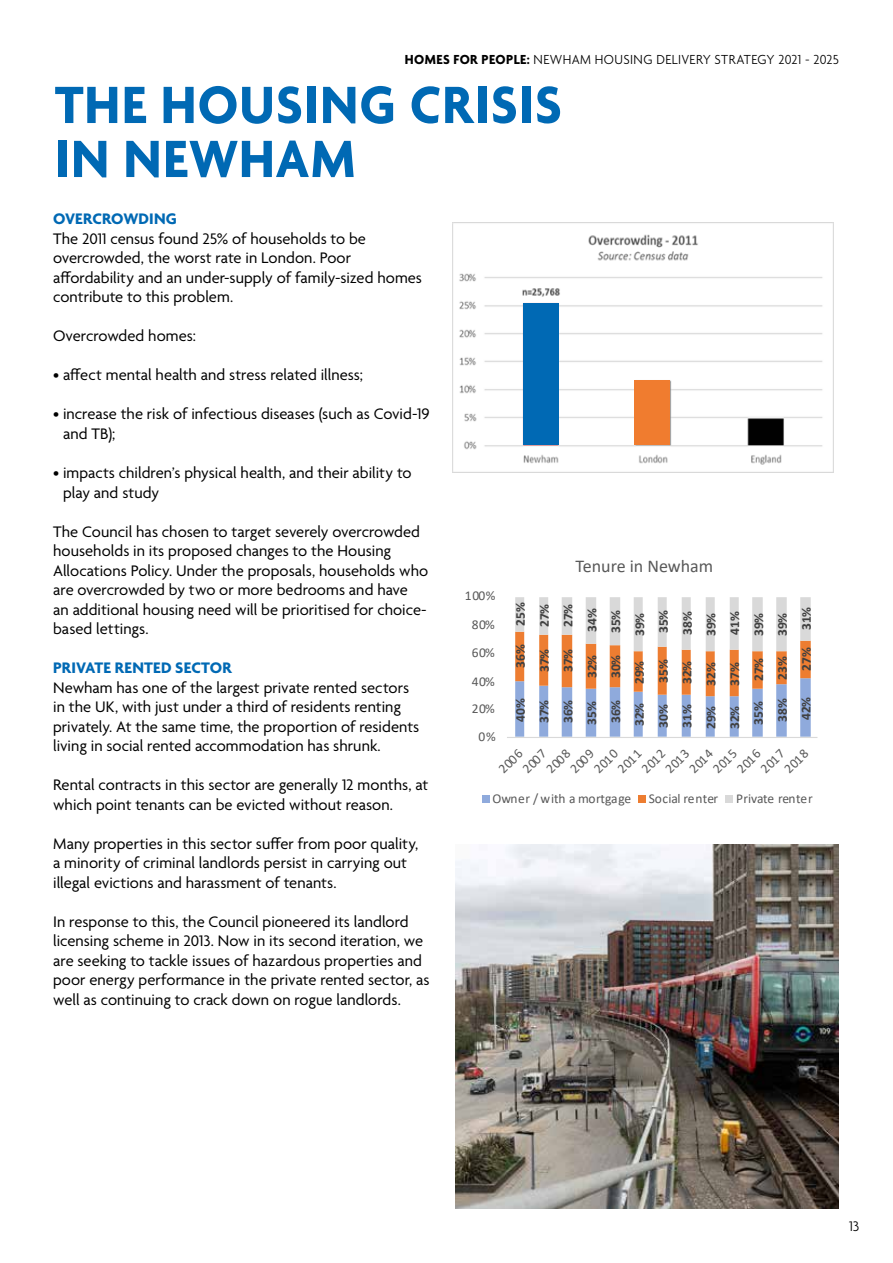
<style>
.page{position:relative;width:893px;height:1263px;background:#fff}
.page>*{position:absolute;margin:0;border:0;box-sizing:border-box;transform-origin:0 0}
.t1{font:700 56.7px/54px "Agenda";letter-spacing:.02em;color:#0069b4;scale:.95 1}
.t2{font:18px "Calibri";color:#595959}
.t3{font:16.5px/19.5px "Agenda";color:#000}
.t4{font:700 16.5px "Agenda";letter-spacing:.005em;color:#0069b4}
.t5{font:300 15px "Agenda";color:#000}
.t6{font:300 14.1px "Agenda";letter-spacing:.025em;color:#000;scale:.95 1}
.t7{font:700 13.5px "Calibri";color:#404040}
.t8{font:13.5px "Calibri";color:#595959}
.s1{font-weight:700}
</style>
<div class="page">
<img style="left:452px;top:223px;width:381px;height:249px">
<svg style="left:515px;top:597px;width:296px;height:140px"></svg>
<hr style="left:507px;top:737px;width:310px;height:1px;background:#d9d9d9">
<div style="left:482px;top:795px;width:8px;height:8px;background:#8faadc"></div>
<div style="left:638px;top:795px;width:8px;height:8px;background:#ed7d31"></div>
<div style="left:725px;top:795px;width:8px;height:8px;background:#d9d9d9"></div>
<img style="left:455px;top:844px;width:384px;height:365px">
<div style="left:523px;top:303px;width:35px;height:141px;background:#0069b4"></div>
<div style="left:634px;top:380px;width:36px;height:64px;background:#f07c2f"></div>
<p class="t6" style="left:405px;top:52px;width:459px"><span class="s1">HOMES FOR PEOPLE:</span> NEWHAM HOUSING DELIVERY STRATEGY 2021 - 2025</p>
<h1 class="t1" style="left:55px;top:81px;width:535px">THE HOUSING CRISIS<br>IN NEWHAM</h1>
<p class="t4" style="left:53px;top:210px;width:125px">OVERCROWDING</p>
<p class="t3" style="left:53px;top:230px;width:370px">The 2011 census found 25% of households to be overcrowded, the worst rate in London. Poor affordability and an under-supply of family-sized homes contribute to this problem.</p>
<p class="t3" style="left:53px;top:327px;width:144px">Overcrowded homes:</p>
<p class="t3" style="left:53px;top:366px;width:311px">• affect mental health and stress related illness;</p>
<p class="t3" style="left:63px;top:405px;width:368px;text-indent:-10px">• increase the risk of infectious diseases (such as Covid-19 and TB);</p>
<p class="t3" style="left:63px;top:464px;width:350px;text-indent:-10px">• impacts children’s physical health, and their ability to play and study</p>
<p class="t3" style="left:53px;top:522px;width:377px">The Council has chosen to target severely overcrowded households in its proposed changes to the Housing Allocations Policy. Under the proposals, households who are overcrowded by two or more bedrooms and have<br>an additional housing need will be prioritised for choice&shy;based lettings.</p>
<p class="t4" style="left:53px;top:659px;width:180px">PRIVATE RENTED SECTOR</p>
<p class="t3" style="left:53px;top:678px;width:368px">Newham has one of the largest private rented sectors in the UK, with just under a third of residents renting privately. At the same time, the proportion of residents living in social rented accommodation has shrunk.</p>
<p class="t3" style="left:53px;top:776px;width:377px">Rental contracts in this sector are generally 12 months, at which point tenants can be evicted without reason.</p>
<p class="t3" style="left:53px;top:834px;width:367px">Many properties in this sector suffer from poor quality, a minority of criminal landlords persist in carrying out illegal evictions and harassment of tenants.</p>
<p class="t3" style="left:53px;top:912px;width:378px">In response to this, the Council pioneered its landlord licensing scheme in 2013. Now in its second iteration, we are seeking to tackle issues of hazardous properties and poor energy performance in the private rented sector, as well as continuing to crack down on rogue landlords.</p>
<p class="t8" style="left:465px;top:586px;width:32px">100%</p>
<p class="t8" style="left:472px;top:615px;width:25px">80%</p>
<p class="t8" style="left:472px;top:643px;width:25px">60%</p>
<p class="t8" style="left:472px;top:672px;width:25px">40%</p>
<p class="t8" style="left:472px;top:699px;width:25px">20%</p>
<p class="t8" style="left:479px;top:727px;width:19px">0%</p>
<p class="t2" style="left:576px;top:553px;width:139px">Tenure in Newham</p>
<p class="t7" style="left:511px;top:626px;width:25px;rotate:-90deg">25%</p>
<p class="t7" style="left:535px;top:627px;width:25px;rotate:-90deg">27%</p>
<p class="t7" style="left:559px;top:627px;width:25px;rotate:-90deg">27%</p>
<p class="t7" style="left:582px;top:632px;width:25px;rotate:-90deg">34%</p>
<p class="t7" style="left:606px;top:633px;width:25px;rotate:-90deg">35%</p>
<p class="t7" style="left:630px;top:636px;width:25px;rotate:-90deg">39%</p>
<p class="t7" style="left:654px;top:633px;width:25px;rotate:-90deg">35%</p>
<p class="t7" style="left:678px;top:635px;width:25px;rotate:-90deg">38%</p>
<p class="t7" style="left:701px;top:636px;width:25px;rotate:-90deg">39%</p>
<p class="t7" style="left:725px;top:635px;width:25px;rotate:-90deg">41%</p>
<p class="t7" style="left:749px;top:636px;width:25px;rotate:-90deg">39%</p>
<p class="t7" style="left:773px;top:636px;width:25px;rotate:-90deg">39%</p>
<p class="t7" style="left:797px;top:630px;width:25px;rotate:-90deg">31%</p>
<p class="t7" style="left:511px;top:668px;width:25px;rotate:-90deg">36%</p>
<p class="t7" style="left:535px;top:672px;width:25px;rotate:-90deg">37%</p>
<p class="t7" style="left:558px;top:672px;width:25px;rotate:-90deg">37%</p>
<p class="t7" style="left:582px;top:678px;width:25px;rotate:-90deg">32%</p>
<p class="t7" style="left:606px;top:678px;width:25px;rotate:-90deg">30%</p>
<p class="t7" style="left:630px;top:684px;width:25px;rotate:-90deg">29%</p>
<p class="t7" style="left:654px;top:683px;width:25px;rotate:-90deg">35%</p>
<p class="t7" style="left:678px;top:684px;width:25px;rotate:-90deg">32%</p>
<p class="t7" style="left:701px;top:686px;width:25px;rotate:-90deg">32%</p>
<p class="t7" style="left:725px;top:686px;width:25px;rotate:-90deg">37%</p>
<p class="t7" style="left:749px;top:681px;width:25px;rotate:-90deg">27%</p>
<p class="t7" style="left:773px;top:680px;width:25px;rotate:-90deg">23%</p>
<p class="t7" style="left:797px;top:671px;width:25px;rotate:-90deg">27%</p>
<p class="t7" style="left:511px;top:722px;width:25px;rotate:-90deg">40%</p>
<p class="t7" style="left:535px;top:723px;width:25px;rotate:-90deg">37%</p>
<p class="t7" style="left:558px;top:723px;width:25px;rotate:-90deg">36%</p>
<p class="t7" style="left:582px;top:725px;width:25px;rotate:-90deg">35%</p>
<p class="t7" style="left:606px;top:723px;width:25px;rotate:-90deg">36%</p>
<p class="t7" style="left:630px;top:726px;width:25px;rotate:-90deg">32%</p>
<p class="t7" style="left:654px;top:728px;width:25px;rotate:-90deg">30%</p>
<p class="t7" style="left:677px;top:728px;width:25px;rotate:-90deg">31%</p>
<p class="t7" style="left:701px;top:729px;width:25px;rotate:-90deg">29%</p>
<p class="t7" style="left:725px;top:729px;width:25px;rotate:-90deg">32%</p>
<p class="t7" style="left:749px;top:725px;width:25px;rotate:-90deg">35%</p>
<p class="t7" style="left:773px;top:722px;width:25px;rotate:-90deg">38%</p>
<p class="t7" style="left:797px;top:720px;width:25px;rotate:-90deg">42%</p>
<p class="t8" style="left:494px;top:764px;width:29px;rotate:-45deg">2006</p>
<p class="t8" style="left:518px;top:764px;width:29px;rotate:-45deg">2007</p>
<p class="t8" style="left:542px;top:764px;width:29px;rotate:-45deg">2008</p>
<p class="t8" style="left:566px;top:764px;width:29px;rotate:-45deg">2009</p>
<p class="t8" style="left:589px;top:764px;width:29px;rotate:-45deg">2010</p>
<p class="t8" style="left:613px;top:764px;width:29px;rotate:-45deg">2011</p>
<p class="t8" style="left:637px;top:764px;width:29px;rotate:-45deg">2012</p>
<p class="t8" style="left:661px;top:764px;width:29px;rotate:-45deg">2013</p>
<p class="t8" style="left:685px;top:764px;width:29px;rotate:-45deg">2014</p>
<p class="t8" style="left:708px;top:764px;width:29px;rotate:-45deg">2015</p>
<p class="t8" style="left:732px;top:764px;width:29px;rotate:-45deg">2016</p>
<p class="t8" style="left:756px;top:764px;width:29px;rotate:-45deg">2017</p>
<p class="t8" style="left:780px;top:764px;width:29px;rotate:-45deg">2018</p>
<p class="t8" style="left:493px;top:789px;width:140px">Owner / with a mortgage</p>
<p class="t8" style="left:649px;top:789px;width:71px">Social renter</p>
<p class="t8" style="left:736px;top:789px;width:78px">Private renter</p>
<p class="t5" style="left:849px;top:1218px;width:11px">13</p>
</div>
